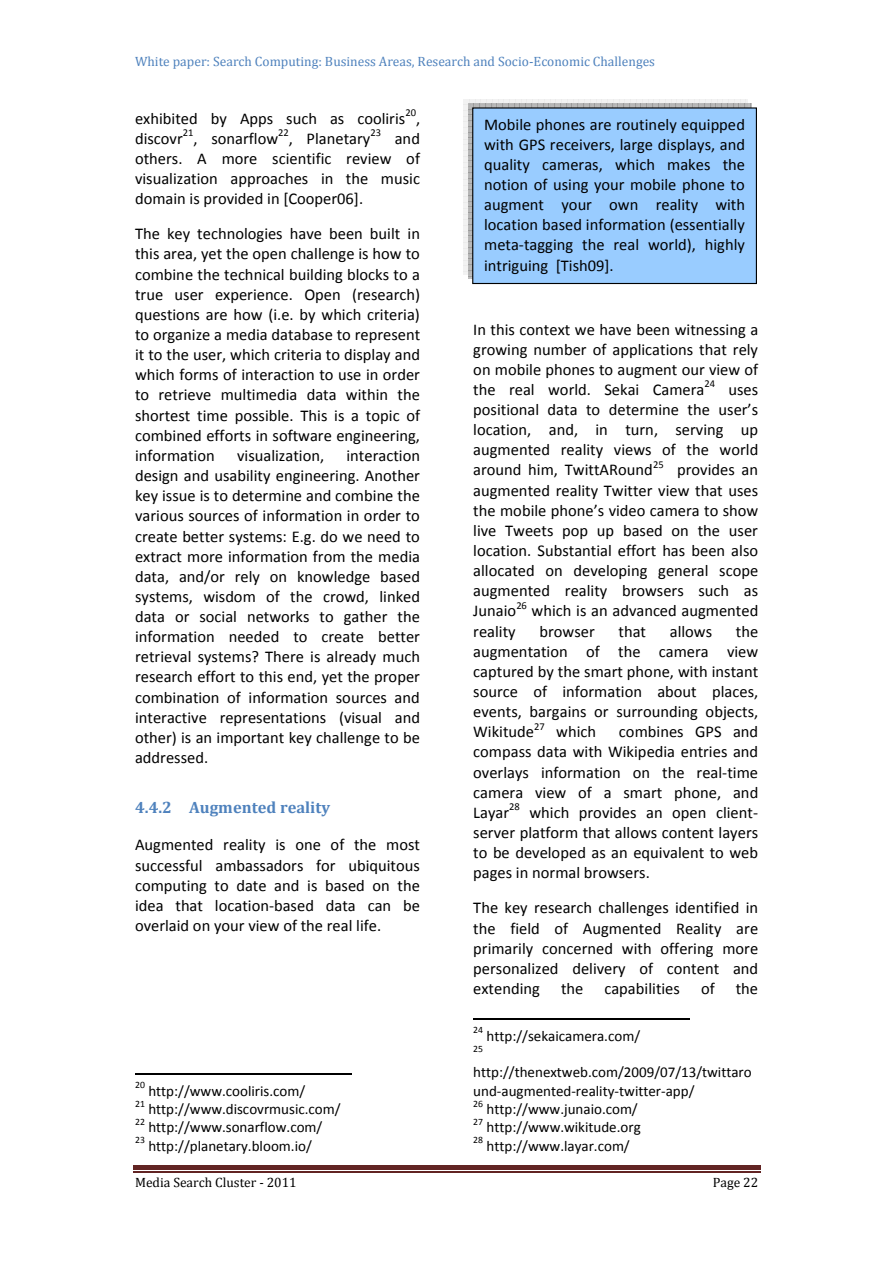
<style>
.page{position:relative;width:893px;height:1263px;background:#fff}
.page>*{position:absolute;margin:0;border:0;box-sizing:border-box;transform-origin:0 0}
.t1{font:16.5px/20.1px "Calibri";color:#000;text-align:justify}
.t2{font:700 16.5px "Cambria";color:#4f82bd}
.t3{font:15px/18.3px "Calibri";color:#000}
.t4{font:13.5px "Cambria";color:#4f82bd}
.t5{font:13.5px "Cambria";color:#000}
.t6{font:10.5px "Calibri";letter-spacing:-.005em;color:#000}
.t7{font:9.75px "Calibri";color:#000}
</style>
<div class="page">
<hr style="left:133px;top:1166px;width:627px;height:4px;background:#622423">
<hr style="left:133px;top:1171px;width:627px;height:1px;background:#622423">
<hr style="left:135px;top:1073px;width:216px;height:1px;background:#000">
<hr style="left:473px;top:1018px;width:216px;height:1px;background:#000">
<svg style="left:464px;top:99px;width:288px;height:180px"></svg>
<div style="left:472px;top:108px;width:284px;height:176px;background:#9cf"></div>
<div style="left:472px;top:107px;width:285px;height:177px;border:1px solid #000"></div>
<p class="t4" style="left:135px;top:53px;width:521px">White paper: Search Computing: Business Areas, Research and Socio-Economic Challenges</p>
<p class="t1" style="left:135px;top:109px;width:272px">exhibited by Apps such as cooliris</p>
<p class="t6" style="left:405px;top:108px;width:12px">20</p>
<p class="t1" style="left:416px;top:109px;width:6px">,</p>
<p class="t1" style="left:135px;top:130px;width:49px">discovr</p>
<p class="t6" style="left:183px;top:128px;width:12px">21</p>
<p class="t1" style="left:193px;top:130px;width:86px">, sonarflow</p>
<p class="t6" style="left:278px;top:128px;width:12px">22</p>
<p class="t1" style="left:289px;top:130px;width:83px">, Planetary</p>
<p class="t6" style="left:370px;top:128px;width:12px">23</p>
<p class="t1" style="left:135px;top:130px;width:286px;text-indent:259px">and others. A more scientific review of visualization approaches in the music domain is provided in [Cooper06].</p>
<p class="t1" style="left:135px;top:225px;width:287px">The key technologies have been built in this area, yet the open challenge is how to combine the technical building blocks to a true user experience. Open (research) questions are how (i.e. by which criteria) to organize a media database to represent it to the user, which criteria to display and which forms of interaction to use in order to retrieve multimedia data within the shortest time possible. This is a topic of combined efforts in software engineering, information</p>
<p class="t1" style="left:237px;top:447px;width:89px">visualization,</p>
<p class="t1" style="left:135px;top:447px;width:286px;text-indent:211px">interaction design and usability engineering. Another key issue is to determine and combine the various sources of information in order to create better systems: E.g. do we need to extract more information from the media data, and/or rely on knowledge based systems, wisdom of the crowd, linked data or social networks to gather the information needed to create better retrieval systems? There is already much research effort to this end, yet the proper combination of information sources and interactive representations (visual and other) is an important key challenge to be addressed.</p>
<p class="t2" style="left:135px;top:797px;width:197px">4.4.2 Augmented reality</p>
<p class="t1" style="left:135px;top:836px;width:286px">Augmented reality is one of the most successful ambassadors for ubiquitous computing to date and is based on the idea that location-based data can be overlaid on your view of the real life.</p>
<p class="t7" style="left:135px;top:1081px;width:11px">20</p>
<p class="t3" style="left:148px;top:1083px;width:158px">http://www.cooliris.com/</p>
<p class="t7" style="left:135px;top:1099px;width:11px">21</p>
<p class="t3" style="left:148px;top:1101px;width:194px">http://www.discovrmusic.com/</p>
<p class="t7" style="left:135px;top:1118px;width:11px">22</p>
<p class="t3" style="left:148px;top:1120px;width:175px">http://www.sonarflow.com/</p>
<p class="t7" style="left:135px;top:1136px;width:11px">23</p>
<p class="t3" style="left:148px;top:1138px;width:165px">http://planetary.bloom.io/</p>
<p class="t1" style="left:484px;top:116px;width:262px">Mobile phones are routinely equipped with GPS receivers, large displays, and quality cameras, which makes the notion of using your mobile phone to augment your own reality with location based information (essentially meta-tagging the real world), highly intriguing [Tish09].</p>
<p class="t1" style="left:473px;top:320px;width:286px">In this context we have been witnessing a growing number of applications that rely on mobile phones to augment our view of the real world. Sekai Camera</p>
<p class="t6" style="left:704px;top:380px;width:12px">24</p>
<p class="t1" style="left:473px;top:381px;width:286px;text-indent:255px">uses positional data to determine the user’s location, and, in turn, serving up augmented reality views of the world around him, TwittARound</p>
<p class="t6" style="left:653px;top:460px;width:12px">25</p>
<p class="t1" style="left:473px;top:461px;width:286px;text-indent:204px">provides an augmented reality Twitter view that uses the mobile phone’s video camera to show live Tweets pop up based on the user location. Substantial effort has been also allocated on developing general scope augmented reality browsers such as Junaio</p>
<p class="t6" style="left:516px;top:601px;width:12px">26</p>
<p class="t1" style="left:531px;top:602px;width:228px">which is an advanced augmented</p>
<p class="t1" style="left:473px;top:622px;width:286px;text-indent:262px">the augmentation of the camera view captured by the smart phone, with instant source of information about places, events, bargains or surrounding objects, Wikitude</p>
<p class="t1" style="left:473px;top:622px;width:44px">reality</p>
<p class="t1" style="left:539px;top:622px;width:57px">browser</p>
<p class="t1" style="left:618px;top:622px;width:29px">that</p>
<p class="t1" style="left:669px;top:622px;width:44px">allows</p>
<p class="t6" style="left:534px;top:722px;width:12px">27</p>
<p class="t1" style="left:556px;top:723px;width:41px">which</p>
<p class="t1" style="left:473px;top:723px;width:286px;text-indent:146px">combines GPS and compass data with Wikipedia entries and overlays information on the real-time camera view of a smart phone, and Layar</p>
<p class="t6" style="left:509px;top:803px;width:12px">28</p>
<p class="t1" style="left:473px;top:804px;width:286px;text-indent:56px">which provides an open client&shy;server platform that allows content layers to be developed as an equivalent to web pages in normal browsers.</p>
<p class="t1" style="left:473px;top:899px;width:286px">The key research challenges identified in the field of Augmented Reality are primarily concerned with offering more personalized delivery of content and extending</p>
<p class="t1" style="left:561px;top:980px;width:24px">the</p>
<p class="t1" style="left:604px;top:980px;width:77px">capabilities</p>
<p class="t1" style="left:701px;top:980px;width:15px">of</p>
<p class="t1" style="left:735px;top:980px;width:24px">the</p>
<p class="t7" style="left:473px;top:1026px;width:11px">24</p>
<p class="t3" style="left:486px;top:1028px;width:155px">http://sekaicamera.com/</p>
<p class="t7" style="left:473px;top:1044px;width:11px">25</p>
<p class="t3" style="left:473px;top:1065px;width:280px">http://thenextweb.com/2009/07/13/twittaro und-augmented-reality-twitter-app/</p>
<p class="t7" style="left:473px;top:1099px;width:11px">26</p>
<p class="t3" style="left:486px;top:1101px;width:153px">http://www.junaio.com/</p>
<p class="t7" style="left:473px;top:1118px;width:11px">27</p>
<p class="t3" style="left:486px;top:1120px;width:156px">http://www.wikitude.org</p>
<p class="t7" style="left:473px;top:1136px;width:11px">28</p>
<p class="t3" style="left:486px;top:1138px;width:144px">http://www.layar.com/</p>
<p class="t5" style="left:135px;top:1174px;width:163px">Media Search Cluster - 2011</p>
<p class="t5" style="left:712px;top:1174px;width:47px">Page 22</p>
</div>
